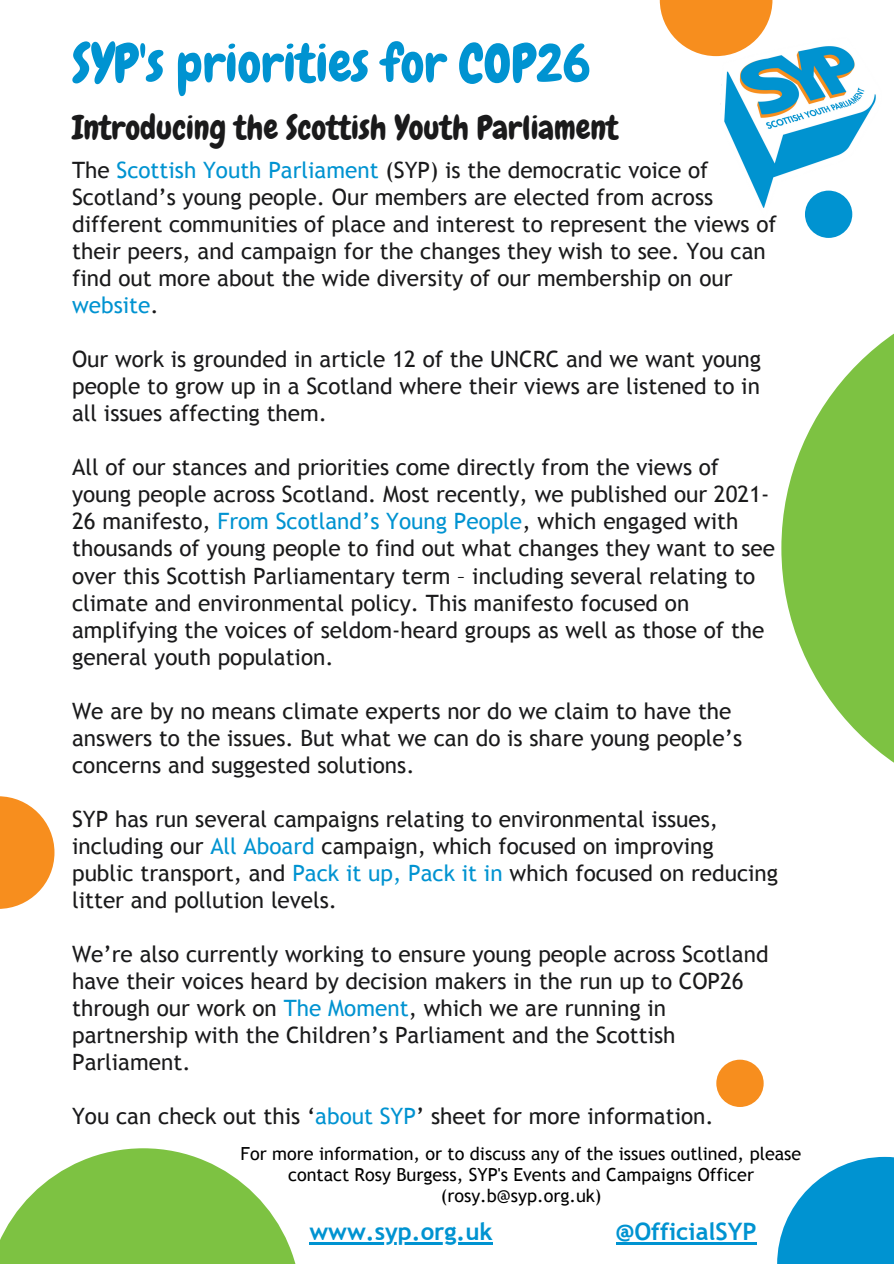
<style>
.page{position:relative;width:894px;height:1264px;background:#fff}
.page>*{position:absolute;margin:0;border:0;box-sizing:border-box;transform-origin:0 0}
.t1{font:52.5px "Chewy";color:#0093d1}
.t2{font:33px "Chewy";color:#1a1a1b}
.t3{font:700 24px "Trebuchet MS";color:#0093d1}
.t4{font:22.5px/27px "Trebuchet MS";color:#1a1a1b}
.t5{font:18px/21.5px "Trebuchet MS";color:#000;text-align:center}
.s1{color:#0093d1}
</style>
<div class="page">
<svg style="left:781px;top:334px;width:112px;height:428px;fill:#7dc242"></svg>
<div style="left:804px;top:191px;width:48px;height:47px;background:#0093d1;border-radius:50%"></div>
<svg style="left:777px;top:1156px;width:116px;height:107px"></svg>
<div style="left:716px;top:1059px;width:47px;height:47px;background:#f78e1e;border-radius:50%"></div>
<svg style="left:0;top:796px;width:54px;height:112px"></svg>
<svg style="left:659px;top:0;width:113px;height:56px"></svg>
<svg style="left:0;top:1148px;width:295px;height:115px"></svg>
<img style="left:720px;top:37px;width:156px;height:182px">
<hr style="left:309px;top:1242px;width:183px;height:2px;background:#0093d1">
<hr style="left:615px;top:1242px;width:141px;height:2px;background:#0093d1">
<p class="t1" style="left:72px;top:30px;width:520px">SYP's priorities for COP26</p>
<p class="t2" style="left:72px;top:106px;width:548px">Introducing the Scottish Youth Parliament</p>
<p class="t4" style="left:72px;top:156px;width:706px">The <span class="s1">Scottish Youth Parliament</span> (SYP) is the democratic voice of Scotland’s young people. Our members are elected from across different communities of place and interest to represent the views of their peers, and campaign for the changes they wish to see. You can find out more about the wide diversity of our membership on our <span class="s1">website</span>.</p>
<p class="t4" style="left:72px;top:345px;width:690px;text-align:justify">Our work is grounded in article 12 of the UNCRC and we want young people to grow up in a Scotland where their views are listened to in all issues affecting them.</p>
<p class="t4" style="left:72px;top:454px;width:704px">All of our stances and priorities come directly from the views of young people across Scotland. Most recently, we published our 2021- 26 manifesto, <span class="s1">From Scotland’s Young People</span>, which engaged with thousands of young people to find out what changes they want to see over this Scottish Parliamentary term – including several relating to climate and environmental policy. This manifesto focused on amplifying the voices of seldom-heard groups as well as those of the general youth population.</p>
<p class="t4" style="left:72px;top:697px;width:671px">We are by no means climate experts nor do we claim to have the answers to the issues. But what we can do is share young people’s concerns and suggested solutions.</p>
<p class="t4" style="left:72px;top:805px;width:707px">SYP has run several campaigns relating to environmental issues, including our <span class="s1">All Aboard</span> campaign, which focused on improving public transport, and <span class="s1">Pack it up, Pack it in</span> which focused on reducing litter and pollution levels.</p>
<p class="t4" style="left:72px;top:940px;width:697px">We’re also currently working to ensure young people across Scotland have their voices heard by decision makers in the run up to COP26 through our work on <span class="s1">The Moment</span>, which we are running in partnership with the Children’s Parliament and the Scottish Parliament.</p>
<p class="t4" style="left:72px;top:1102px;width:643px">You can check out this ‘<span class="s1">about SYP</span>’ sheet for more information.</p>
<p class="t5" style="left:240px;top:1142px;width:562px">For more information, or to discuss any of the issues outlined, please contact Rosy Burgess, SYP's Events and Campaigns Officer (rosy.b@syp.org.uk)</p>
<p class="t3" style="left:309px;top:1217px;width:185px">www.syp.org.uk</p>
<p class="t3" style="left:615px;top:1217px;width:142px">@OfficialSYP</p>
</div>
